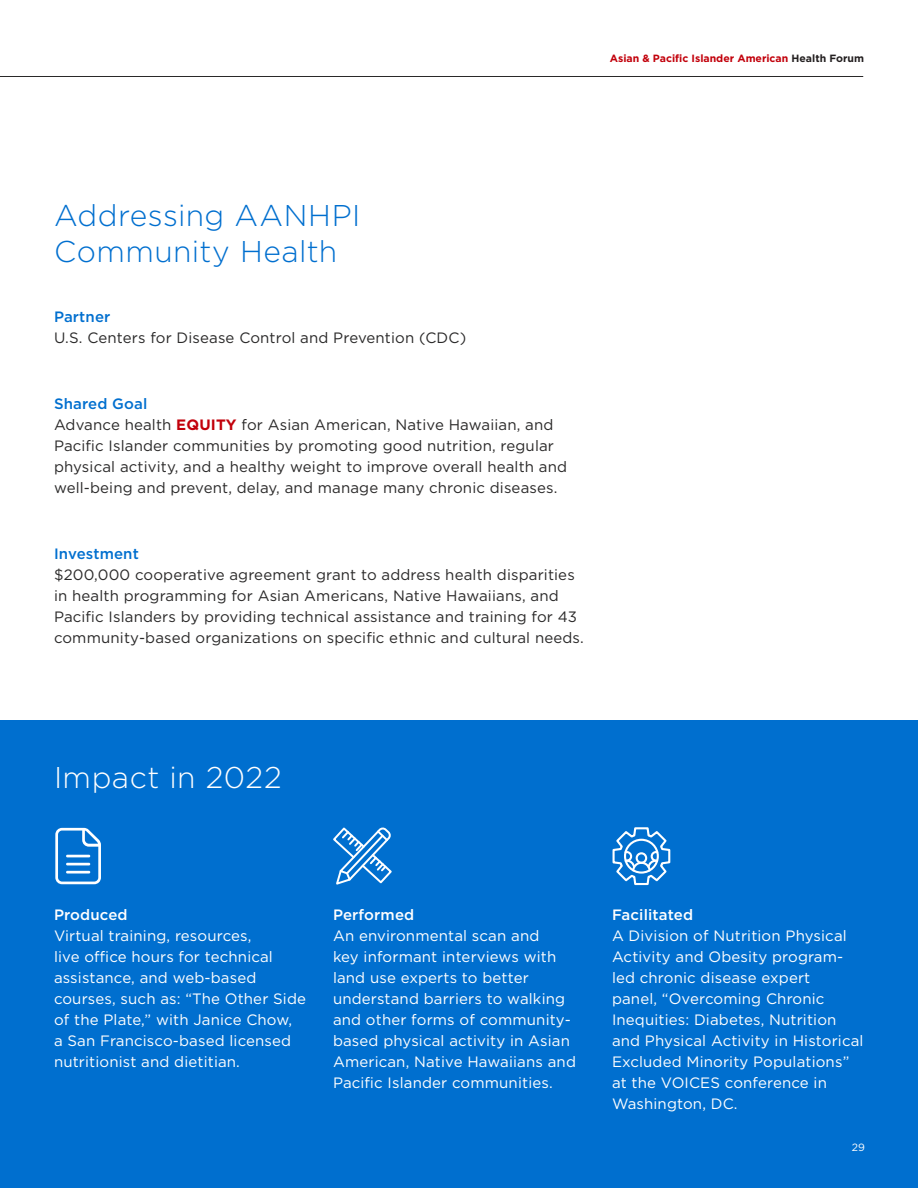
<style>
.page{position:relative;width:918px;height:1188px;background:#fff}
.page>*{position:absolute;margin:0;border:0;box-sizing:border-box;transform-origin:0 0}
.B_-_Section_Headings{font:300 30px "Gotham";letter-spacing:.015em;color:#006fcf}
.B_-_Section_Headings-2{font:300 30px "Gotham";letter-spacing:.015em;color:#fff}
.C_-_Copy__10_pt{font:15px/21px "Gotham";letter-spacing:.01em;color:#fff}
.C_-_Copy__10_pt-2{font:15px/21px "Gotham";letter-spacing:.01em;color:#2a2929}
.D_-_Copy__10pt{font:500 15px "Gotham";letter-spacing:.01em;color:#fff}
.D_-_Copy__10pt-2{font:500 15px "Gotham";letter-spacing:.01em;color:#006fcf}
.t1{font:700 10.5px "Gotham";color:#c2000b}
.t2{font:10.5px "Gotham";color:#fff}
.s1{color:#231f20}
.s2{font-weight:700;color:#c2000b}
</style>
<div class="page">
<div style="left:0;top:721px;width:918px;height:467px;background:#006fcf"></div>
<hr style="left:0;top:76px;width:863px;height:1px;background:#2a2929">
<svg style="left:55px;top:828px;width:46px;height:56px"></svg>
<svg style="left:612px;top:827px;width:59px;height:59px"></svg>
<svg style="left:333px;top:827px;width:59px;height:58px"></svg>
<p class="t1" style="left:610px;top:52px;width:256px">Asian &amp; Pacific Islander American <span class="s1">Health Forum</span></p>
<p class="B_-_Section_Headings" style="left:54px;top:199px;width:308px">Addressing AANHPI</p>
<p class="B_-_Section_Headings" style="left:54px;top:235px;width:285px">Community Health</p>
<p class="D_-_Copy__10pt-2" style="left:54px;top:307px;width:58px">Partner</p>
<p class="C_-_Copy__10_pt-2" style="left:54px;top:327px;width:414px">U.S. Centers for Disease Control and Prevention (CDC)</p>
<p class="D_-_Copy__10pt-2" style="left:54px;top:394px;width:95px">Shared Goal</p>
<p class="C_-_Copy__10_pt-2" style="left:54px;top:414px;width:515px">Advance health <span class="s2">EQUITY</span> for Asian American, Native Hawaiian, and Pacific Islander communities by promoting good nutrition, regular physical activity, and a healthy weight to improve overall health and well-being and prevent, delay, and manage many chronic diseases.</p>
<p class="D_-_Copy__10pt-2" style="left:54px;top:544px;width:86px">Investment</p>
<p class="C_-_Copy__10_pt-2" style="left:54px;top:564px;width:531px">$200,000 cooperative agreement grant to address health disparities in health programming for Asian Americans, Native Hawaiians, and Pacific Islanders by providing technical assistance and training for 43 community-based organizations on specific ethnic and cultural needs.</p>
<p class="B_-_Section_Headings-2" style="left:54px;top:761px;width:229px">Impact in 2022</p>
<p class="D_-_Copy__10pt" style="left:54px;top:905px;width:75px">Produced</p>
<p class="C_-_Copy__10_pt" style="left:54px;top:925px;width:254px">Virtual training, resources,<br>live office hours for technical assistance, and web-based courses, such as: “The Other Side of the Plate,” with Janice Chow,<br>a San Francisco-based licensed nutritionist and dietitian.</p>
<p class="D_-_Copy__10pt" style="left:333px;top:905px;width:83px">Performed</p>
<p class="C_-_Copy__10_pt" style="left:333px;top:925px;width:244px">An environmental scan and<br>key informant interviews with land use experts to better understand barriers to walking and other forms of community&shy;based physical activity in Asian<br>American, Native Hawaiians and<br>Pacific Islander communities.</p>
<p class="D_-_Copy__10pt" style="left:612px;top:905px;width:83px">Facilitated</p>
<p class="C_-_Copy__10_pt" style="left:612px;top:925px;width:253px">A Division of Nutrition Physical<br>Activity and Obesity program&shy;led chronic disease expert<br>panel, “Overcoming Chronic<br>Inequities: Diabetes, Nutrition and Physical Activity in Historical<br>Excluded Minority Populations” at the VOICES conference in<br>Washington, DC.</p>
<p class="t2" style="left:852px;top:1140px;width:15px">29</p>
</div>
